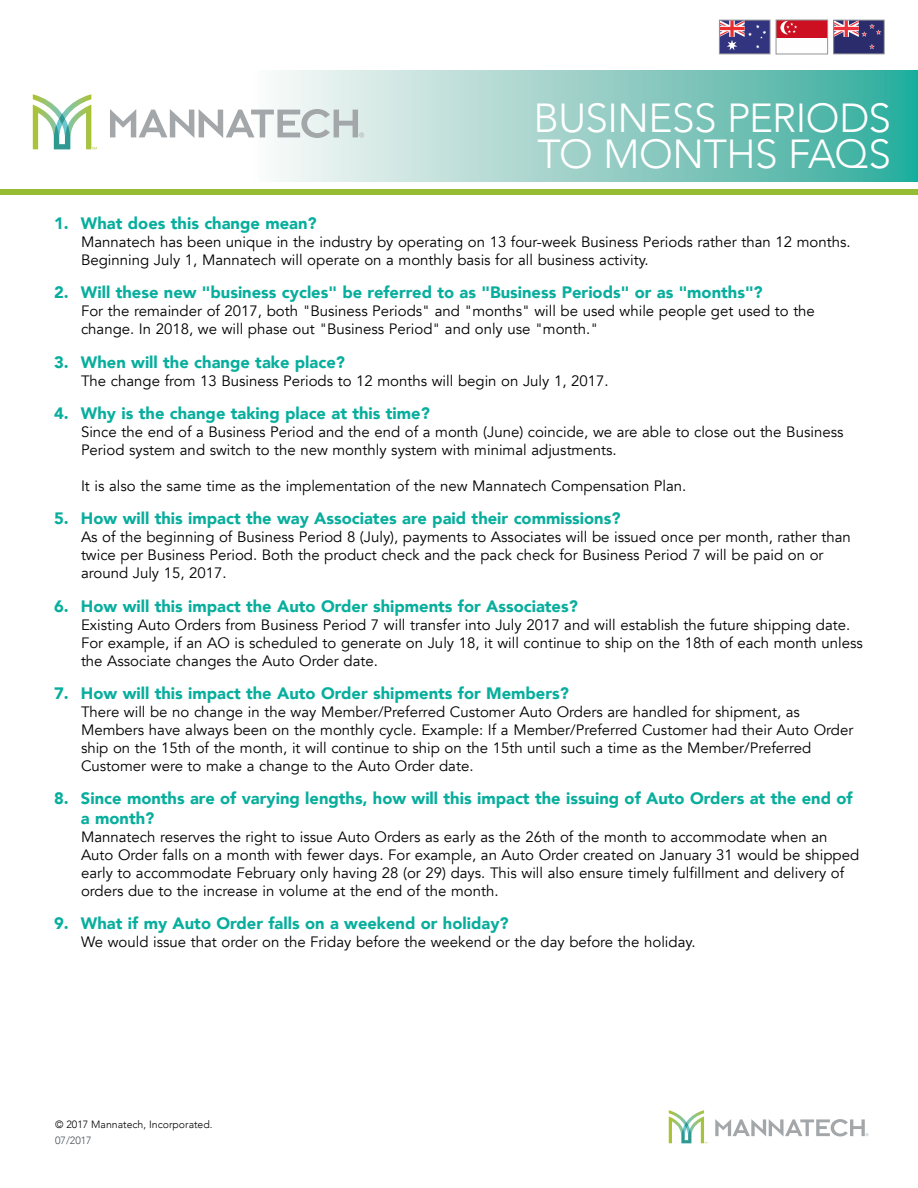
<style>
.page{position:relative;width:918px;height:1188px;background:#fff}
.page>*{position:absolute;margin:0;border:0;box-sizing:border-box;transform-origin:0 0}
.t1{font:500 43.5px "Avenir";letter-spacing:-.005em;color:#fff}
.t2{font:300 40.5px "Avenir";letter-spacing:-.015em;color:#fff}
.t3{font:900 16.5px/19.8px "Avenir";color:#08ae9d}
.t4{font:15px/18px "Avenir";color:#000}
.t5{font:300 10.5px "Avenir";color:#000}
.t6{font:300 10.5px "Avenir";color:#474e56}
</style>
<div class="page">
<svg style="left:669px;top:1110px;width:38px;height:33px"></svg>
<svg style="left:715px;top:1119px;width:153px;height:17px"></svg>
<svg style="left:279px;top:70px;width:639px;height:112px;background:#92cec5"></svg>
<div style="left:0;top:190px;width:918px;height:5px;background:#96bc33"></div>
<svg style="left:33px;top:94px;width:64px;height:55px"></svg>
<svg style="left:110px;top:109px;width:254px;height:29px"></svg>
<div style="left:776px;top:20px;width:52px;height:17px;background:#cc1022"></div>
<svg style="left:780px;top:22px;width:17px;height:13px"></svg>
<div style="left:776px;top:20px;width:52px;height:34px;border:1px solid #939598"></div>
<div style="left:719px;top:20px;width:51px;height:34px;background:#32347f"></div>
<svg style="left:721px;top:22px;width:45px;height:28px"></svg>
<div style="left:719px;top:20px;width:51px;height:34px;border:1px solid #939598"></div>
<div style="left:834px;top:20px;width:50px;height:34px;background:#2a2c6c"></div>
<svg style="left:869px;top:44px;width:6px;height:5px"></svg>
<svg style="left:835px;top:22px;width:46px;height:15px"></svg>
<div style="left:833px;top:20px;width:52px;height:34px;border:1px solid #939598"></div>
<h2 class="t2" style="left:534px;top:94px;width:359px">BUSINESS PERIODS</h2>
<h1 class="t1" style="left:582px;top:84px;width:181px">GINMAX</h1>
<h2 class="t2" style="left:537px;top:130px;width:355px">TO MONTHS FAQS</h2>
<p class="t3" style="left:54px;top:213px;width:264px">1. What does this change mean?</p>
<p class="t4" style="left:81px;top:233px;width:771px">Mannatech has been unique in the industry by operating on 13 four-week Business Periods rather than 12 months.<br>Beginning July 1, Mannatech will operate on a monthly basis for all business activity.</p>
<p class="t3" style="left:54px;top:282px;width:710px">2. Will these new "business cycles" be referred to as "Business Periods" or as "months"?</p>
<p class="t4" style="left:81px;top:302px;width:735px">For the remainder of 2017, both "Business Periods" and "months" will be used while people get used to the change. In 2018, we will phase out "Business Period" and only use "month."</p>
<p class="t3" style="left:54px;top:352px;width:293px">3. When will the change take place?</p>
<p class="t4" style="left:81px;top:372px;width:529px">The change from 13 Business Periods to 12 months will begin on July 1, 2017.</p>
<p class="t3" style="left:54px;top:403px;width:377px">4. Why is the change taking place at this time?</p>
<p class="t4" style="left:81px;top:423px;width:764px">Since the end of a Business Period and the end of a month (June) coincide, we are able to close out the Business<br>Period system and switch to the new monthly system with minimal adjustments.</p>
<p class="t4" style="left:81px;top:477px;width:607px">It is also the same time as the implementation of the new Mannatech Compensation Plan.</p>
<p class="t3" style="left:54px;top:508px;width:568px">5. How will this impact the way Associates are paid their commissions?</p>
<p class="t4" style="left:81px;top:528px;width:771px">As of the beginning of Business Period 8 (July), payments to Associates will be issued once per month, rather than twice per Business Period. Both the product check and the pack check for Business Period 7 will be paid on or around July 15, 2017.</p>
<p class="t3" style="left:54px;top:595px;width:525px">6. How will this impact the Auto Order shipments for Associates?</p>
<p class="t4" style="left:81px;top:616px;width:783px">Existing Auto Orders from Business Period 7 will transfer into July 2017 and will establish the future shipping date.<br>For example, if an AO is scheduled to generate on July 18, it will continue to ship on the 18th of each month unless the Associate changes the Auto Order date.</p>
<p class="t3" style="left:54px;top:683px;width:516px">7. How will this impact the Auto Order shipments for Members?</p>
<p class="t4" style="left:81px;top:703px;width:774px">There will be no change in the way Member/Preferred Customer Auto Orders are handled for shipment, as Members have always been on the monthly cycle. Example: If a Member/Preferred Customer had their Auto Order ship on the 15th of the month, it will continue to ship on the 15th until such a time as the Member/Preferred Customer were to make a change to the Auto Order date.</p>
<p class="t3" style="left:81px;top:788px;width:773px;text-indent:-27px">8. Since months are of varying lengths, how will this impact the issuing of Auto Orders at the end of a month?</p>
<p class="t4" style="left:81px;top:828px;width:780px">Mannatech reserves the right to issue Auto Orders as early as the 26th of the month to accommodate when an Auto Order falls on a month with fewer days. For example, an Auto Order created on January 31 would be shipped early to accommodate February only having 28 (or 29) days. This will also ensure timely fulfillment and delivery of orders due to the increase in volume at the end of the month.</p>
<p class="t3" style="left:54px;top:913px;width:456px">9. What if my Auto Order falls on a weekend or holiday?</p>
<p class="t4" style="left:81px;top:933px;width:616px">We would issue that order on the Friday before the weekend or the day before the holiday.</p>
<p class="t5" style="left:55px;top:1118px;width:159px">© 2017 Mannatech, Incorporated.</p>
<p class="t6" style="left:55px;top:1134px;width:38px">07/2017</p>
</div>
